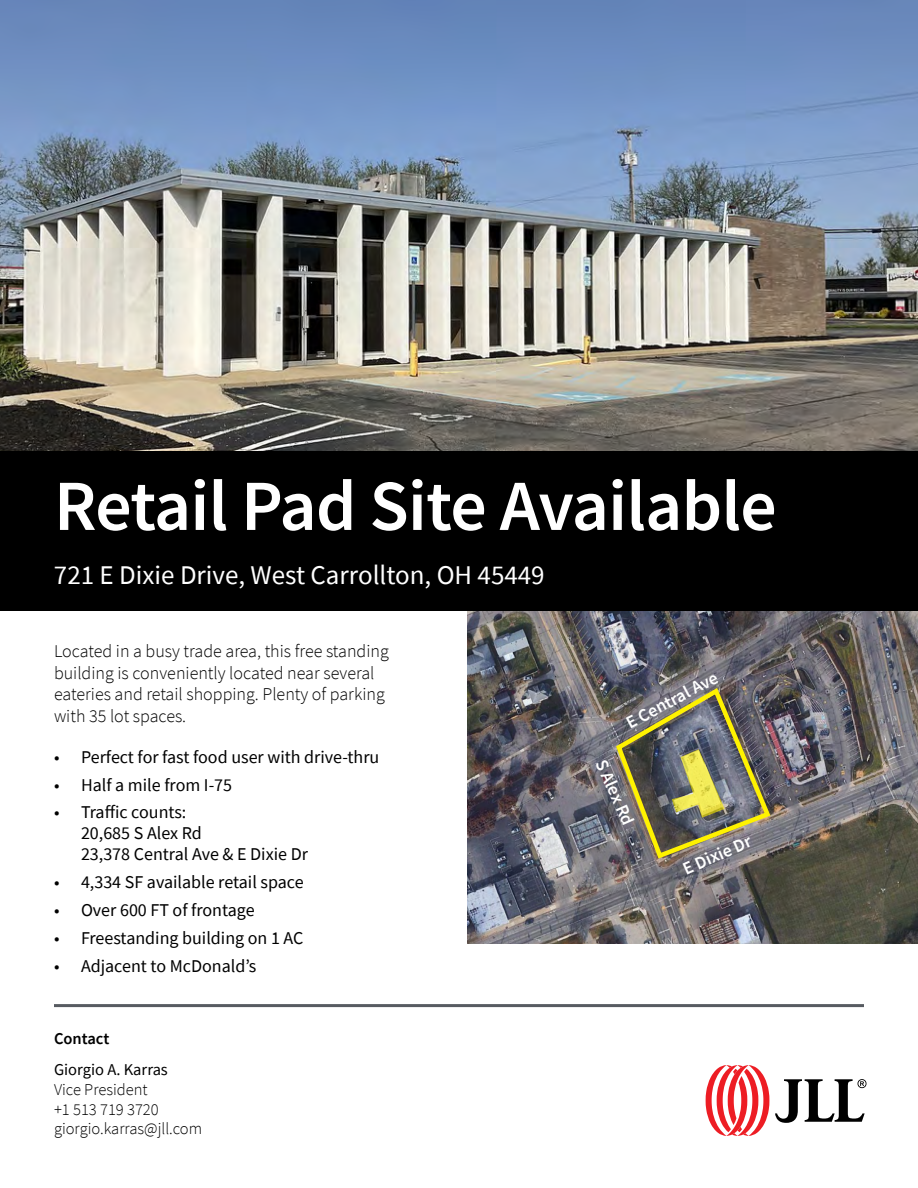
<style>
.page{position:relative;width:918px;height:1188px;background:#fff}
.page>*{position:absolute;margin:0;border:0;box-sizing:border-box;transform-origin:0 0}
.t1{font:600 72px "Source Sans Pro";letter-spacing:-.01em;color:#fff}
.t2{font:27px "Source Sans Pro";color:#fff}
.t3{font:18px/21px "Source Sans Pro";color:#000}
.t4{font:300 18px/21.6px "Source Sans Pro";color:#000}
.t5{font:600 18px "Source Sans Pro";color:#fff}
.t6{font:300 16.5px/19.5px "Source Sans Pro";color:#000}
.t7{font:16.5px "Source Sans Pro";color:#000}
.t8{font:600 16.5px "Source Sans Pro";color:#000}
</style>
<div class="page">
<img style="left:0;top:0;width:918px;height:451px">
<div style="left:0;top:451px;width:918px;height:160px;background:#000"></div>
<svg style="left:706px;top:1065px;width:63px;height:71px"></svg>
<svg style="left:775px;top:1079px;width:92px;height:44px"></svg>
<hr style="left:54px;top:1004px;width:810px;height:3px;background:#575b61">
<img style="left:468px;top:611px;width:450px;height:333px">
<img style="left:613px;top:685px;width:160px;height:176px">
<h1 class="t1" style="left:54px;top:459px;width:724px">Retail Pad Site Available</h1>
<h2 class="t2" style="left:54px;top:558px;width:492px">721 E Dixie Drive, West Carrollton, OH 45449</h2>
<p class="t4" style="left:54px;top:640px;width:336px">Located in a busy trade area, this free standing building is conveniently located near several eateries and retail shopping. Plenty of parking with 35 lot spaces.</p>
<p class="t3" style="left:54px;top:746px;width:327px">• Perfect for fast food user with drive-thru</p>
<p class="t3" style="left:54px;top:774px;width:180px">• Half a mile from I-75</p>
<p class="t3" style="left:81px;top:802px;width:228px;text-indent:-27px">• Traffic counts:<br>20,685 S Alex Rd<br>23,378 Central Ave &amp; E Dixie Dr</p>
<p class="t3" style="left:54px;top:871px;width:251px">• 4,334 SF available retail space</p>
<p class="t3" style="left:54px;top:899px;width:202px">• Over 600 FT of frontage</p>
<p class="t3" style="left:54px;top:927px;width:251px">• Freestanding building on 1 AC</p>
<p class="t3" style="left:54px;top:955px;width:204px">• Adjacent to McDonald’s</p>
<p class="t8" style="left:54px;top:1028px;width:57px">Contact</p>
<p class="t7" style="left:54px;top:1060px;width:115px">Giorgio A. Karras</p>
<p class="t6" style="left:54px;top:1080px;width:150px">Vice President<br>+1 513 719 3720 giorgio.karras@jll.com</p>
<p class="t5" style="left:622px;top:713px;width:103px;rotate:-28deg">E Central Ave</p>
<p class="t5" style="left:611px;top:755px;width:72px;rotate:66deg">S Alex Rd</p>
<p class="t5" style="left:679px;top:859px;width:75px;rotate:-24deg">E Dixie Dr</p>
</div>
